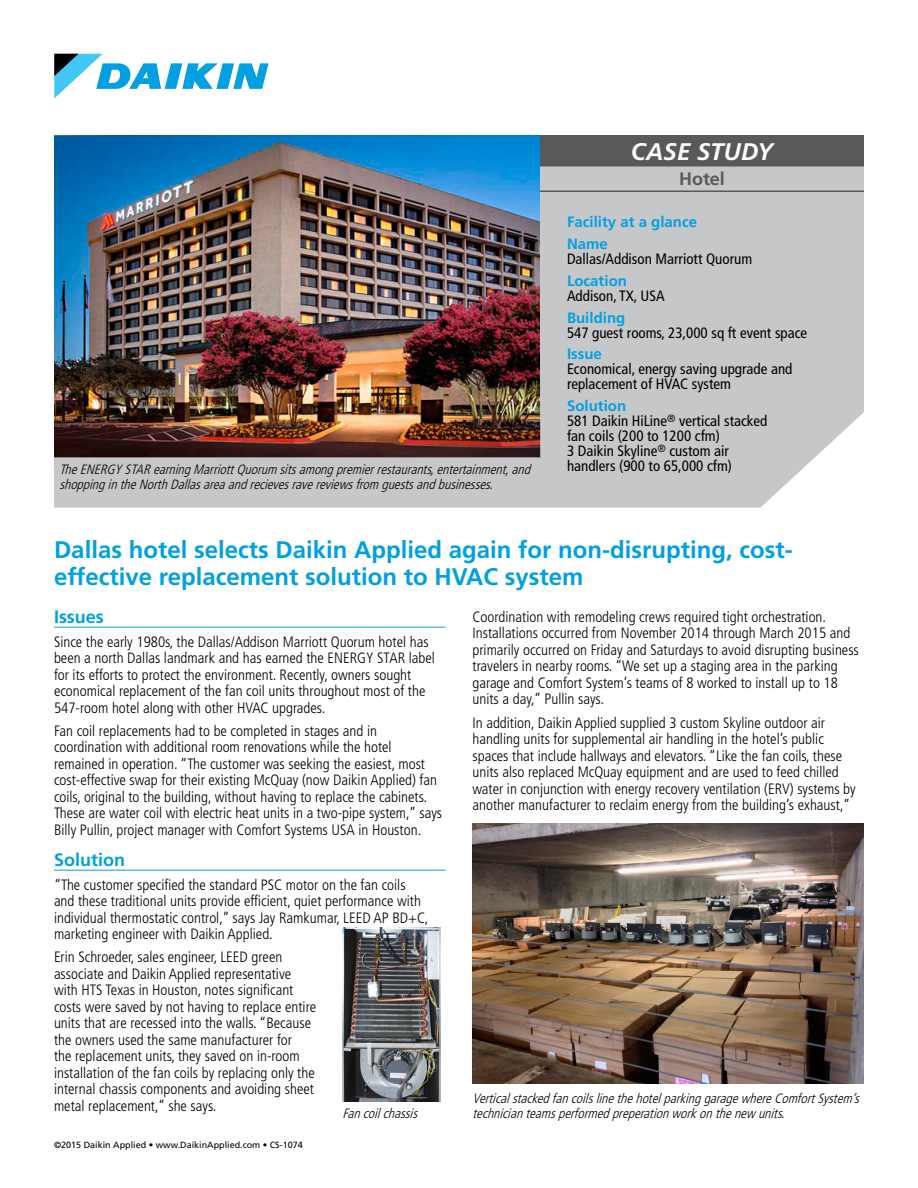
<style>
.page{position:relative;width:918px;height:1188px;background:#fff}
.page>*{position:absolute;margin:0;border:0;box-sizing:border-box;transform-origin:0 0}
.CS_Headline{font:700 24px/27px "Frutiger LT Std";color:#00a0e3}
.CS_Title{font:italic 700 24px "Frutiger LT Std";letter-spacing:.005em;color:#fff}
.CS_Heads_with_Rule{font:700 18px "Frutiger LT Std";color:#00a0e3}
.CS_V-Market{font:700 18px "Frutiger LT Std";letter-spacing:-.005em;color:#57595b}
.t1{font:300 condensed 15px/16.5px "Frutiger LT Std";color:#000}
.CS_Location_Specific{font:condensed 15px/15px "Frutiger LT Std";color:#000}
.CS_Location_Specific-2{font:700 15px/21.8px "Frutiger LT Std";color:#00a0e3}
.CS_Photo_Caption{font:italic 300 condensed 13.5px/15px "Frutiger LT Std";color:#000}
.CS_Copyright{font:9px "Frutiger LT Std";color:#000}
.s1{font-weight:700;font-stretch:normal;color:#00a0e3}
</style>
<div class="page">
<svg style="left:54px;top:54px;width:215px;height:44px"></svg>
<div style="left:54px;top:166px;width:810px;height:342px;background:#c6c7c9"></div>
<div style="left:540px;top:136px;width:324px;height:30px;background:#57595b"></div>
<hr style="left:540px;top:135px;width:324px;height:1px;background:#57595b">
<hr style="left:540px;top:190px;width:324px;height:2px;background:#57595b">
<img style="left:54px;top:135px;width:486px;height:322px">
<hr style="left:54px;top:627px;width:392px;height:1px;background:#00a0e3">
<hr style="left:54px;top:870px;width:392px;height:1px;background:#00a0e3">
<img style="left:472px;top:823px;width:392px;height:261px">
<img style="left:342px;top:927px;width:99px;height:174px">
<p class="CS_Photo_Caption" style="left:59px;top:462px;width:476px">TheENERGYSTARearningMarriottQuorum sitsamongpremierrestaurants,entertainment,and shoppingintheNorthDallasareaandrecievesravereviewsfrom guestsandbusinesses.</p>
<p class="CS_Title" style="left:631px;top:137px;width:144px">CASE STUDY</p>
<p class="CS_V-Market" style="left:679px;top:168px;width:47px">Hotel</p>
<p class="CS_Location_Specific-2" style="left:567px;top:211px;width:132px">Facility at a glance<br>Name</p>
<p class="CS_Location_Specific" style="left:567px;top:248px;width:187px;line-height:21.8px">Dallas/Addison Marriott Quorum<br><span class="s1">Location</span></p>
<p class="CS_Location_Specific" style="left:567px;top:285px;width:99px;line-height:21.8px">Addison, TX, USA<br><span class="s1">Building</span></p>
<p class="CS_Location_Specific" style="left:567px;top:322px;width:242px;line-height:21.8px">547 guest rooms, 23,000 sq ft event space<br><span class="s1">Issue</span></p>
<p class="CS_Location_Specific" style="left:567px;top:362px;width:227px">Economical, energy saving upgrade and replacement of HVAC system</p>
<p class="CS_Location_Specific" style="left:567px;top:398px;width:202px"><span class="s1">Solution<br></span>581 Daikin HiLine<sup>®</sup> vertical stacked fan coils (200 to 1200 cfm)<br>3 Daikin Skyline<sup>®</sup> custom air handlers (900 to 65,000 cfm)</p>
<p class="CS_Headline" style="left:54px;top:536px;width:740px">Dallas hotel selects Daikin Applied again for non-disrupting, cost&shy;effective replacement solution to HVAC system</p>
<p class="CS_Heads_with_Rule" style="left:54px;top:606px;width:51px">Issues</p>
<p class="t1" style="left:54px;top:633px;width:382px">Since the early 1980s, the Dallas/Addison Marriott Quorum hotel has been a north Dallas landmark and has earned the ENERGY STAR label for its efforts to protect the environment. Recently, owners sought economical replacement of the fan coil units throughout most of the 547-room hotel along with other HVAC upgrades.</p>
<p class="t1" style="left:54px;top:723px;width:390px">Fan coil replacements had to be completed in stages and in coordination with additional room renovations while the hotel remained in operation. “The customer was seeking the easiest, most cost-effective swap for their existing McQuay (now Daikin Applied) fan coils, original to the building, without having to replace the cabinets.<br>These are water coil with electric heat units in a two-pipe system,” says Billy Pullin, project manager with Comfort Systems USA in Houston.</p>
<p class="CS_Heads_with_Rule" style="left:54px;top:849px;width:73px">Solution</p>
<p class="t1" style="left:54px;top:876px;width:376px">“The customer specified the standard PSC motor on the fan coils and these traditional units provide efficient, quiet performance with individual thermostatic control,” says Jay Ramkumar, LEED AP BD+C, marketing engineer with Daikin Applied.</p>
<p class="t1" style="left:54px;top:949px;width:264px">Erin Schroeder, sales engineer, LEED green associate and Daikin Applied representative with HTS Texas in Houston, notes significant costs were saved by not having to replace entire units that are recessed into the walls. “Because the owners used the same manufacturer for<br>the replacement units, they saved on in-room installation of the fan coils by replacing only the internal chassis components and avoiding sheet metal replacement,” she says.</p>
<p class="t1" style="left:472px;top:609px;width:388px">Coordination with remodeling crews required tight orchestration.<br>Installations occurred from November 2014 through March 2015 and primarily occurred on Friday and Saturdays to avoid disrupting business travelers in nearby rooms. “We set up a staging area in the parking garage and Comfort System’s teams of 8 worked to install up to 18 units a day,” Pullin says.</p>
<p class="t1" style="left:472px;top:714px;width:385px">In addition, Daikin Applied supplied 3 custom Skyline outdoor air handling units for supplemental air handling in the hotel’s public spaces that include hallways and elevators. “Like the fan coils, these units also replaced McQuay equipment and are used to feed chilled water in conjunction with energy recovery ventilation (ERV) systems by another manufacturer to reclaim energy from the building’s exhaust,”</p>
<p class="CS_Photo_Caption" style="left:472px;top:1091px;width:392px">VerticalstackedfancoilslinethehotelparkinggaragewhereComfortSystem’s</p>
<p class="CS_Photo_Caption" style="left:342px;top:1106px;width:80px">Fancoilchassis</p>
<p class="CS_Photo_Caption" style="left:473px;top:1106px;width:318px">technicianteamsperformedpreperationworkonthenew units.</p>
<p class="CS_Copyright" style="left:54px;top:1139px;width:250px">©2015 Daikin Applied • www.DaikinApplied.com • CS-1074</p>
</div>
